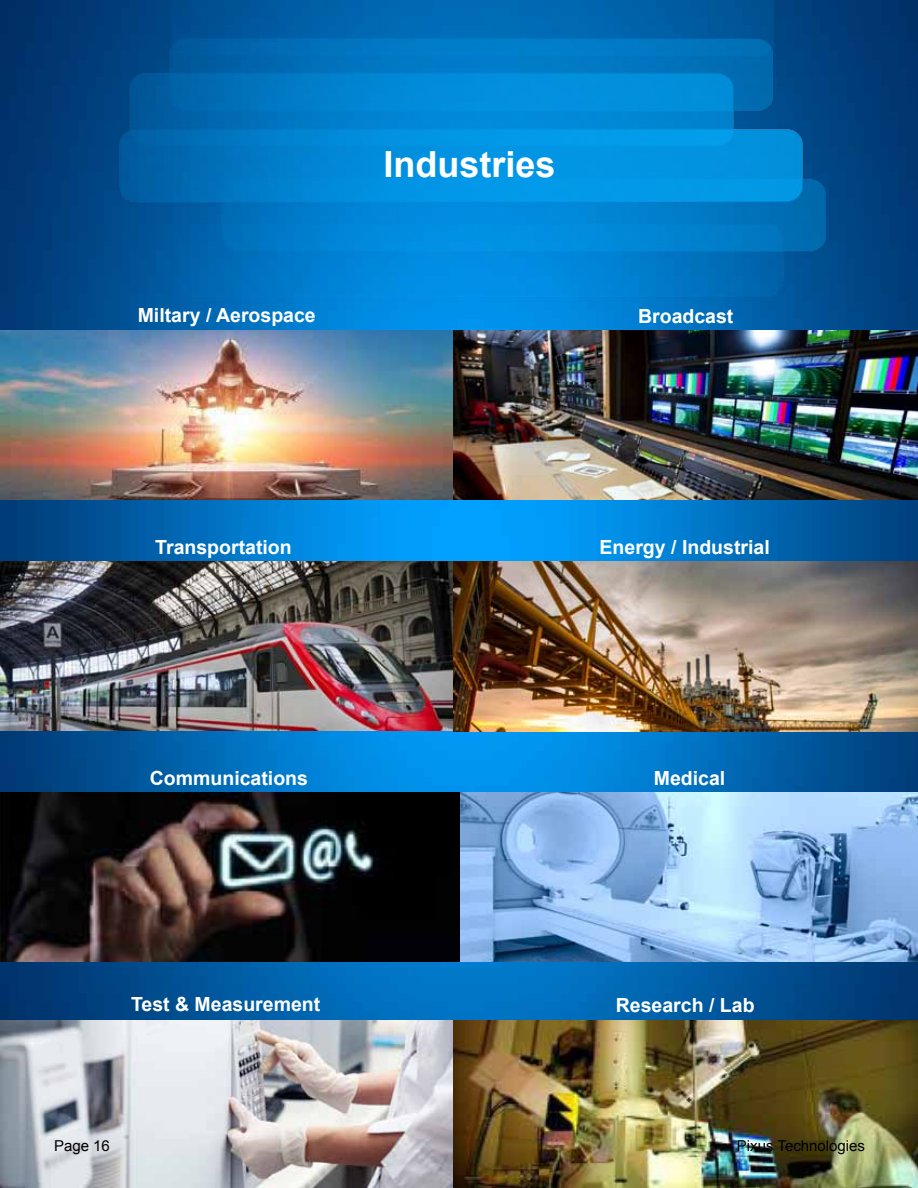
<style>
.page{position:relative;width:918px;height:1188px;background:#fff}
.page>*{position:absolute;margin:0;border:0;box-sizing:border-box;transform-origin:0 0}
.t1{font:700 36px "Arial";color:#fff}
.t2{font:700 19.5px "Arial";color:#fff}
.t3{font:15px "Arial";color:#000}
</style>
<div class="page">
<img style="left:0;top:0;width:918px;height:1020px">
<img style="left:0;top:330px;width:453px;height:169px">
<img style="left:0;top:1020px;width:453px;height:168px">
<img style="left:1px;top:562px;width:452px;height:169px">
<img style="left:453px;top:331px;width:465px;height:169px">
<img style="left:453px;top:792px;width:465px;height:170px">
<img style="left:0;top:792px;width:460px;height:169px">
<img style="left:453px;top:562px;width:465px;height:169px">
<img style="left:453px;top:1020px;width:465px;height:168px">
<img style="left:85px;top:0;width:752px;height:364px">
<p class="t2" style="left:138px;top:302px;width:180px">Miltary / Aerospace</p>
<h1 class="t1" style="left:383px;top:141px;width:174px">Industries</h1>
<p class="t2" style="left:638px;top:303px;width:97px">Broadcast</p>
<p class="t2" style="left:155px;top:534px;width:138px">Transportation</p>
<p class="t2" style="left:600px;top:534px;width:172px">Energy / Industrial</p>
<p class="t2" style="left:150px;top:765px;width:160px">Communications</p>
<p class="t2" style="left:654px;top:765px;width:73px">Medical</p>
<p class="t2" style="left:131px;top:991px;width:191px">Test &amp; Measurement</p>
<p class="t2" style="left:616px;top:992px;width:140px">Research / Lab</p>
<p class="t3" style="left:54px;top:1136px;width:57px">Page 16</p>
<p class="t3" style="left:737px;top:1136px;width:130px">Pixus Technologies</p>
</div>
